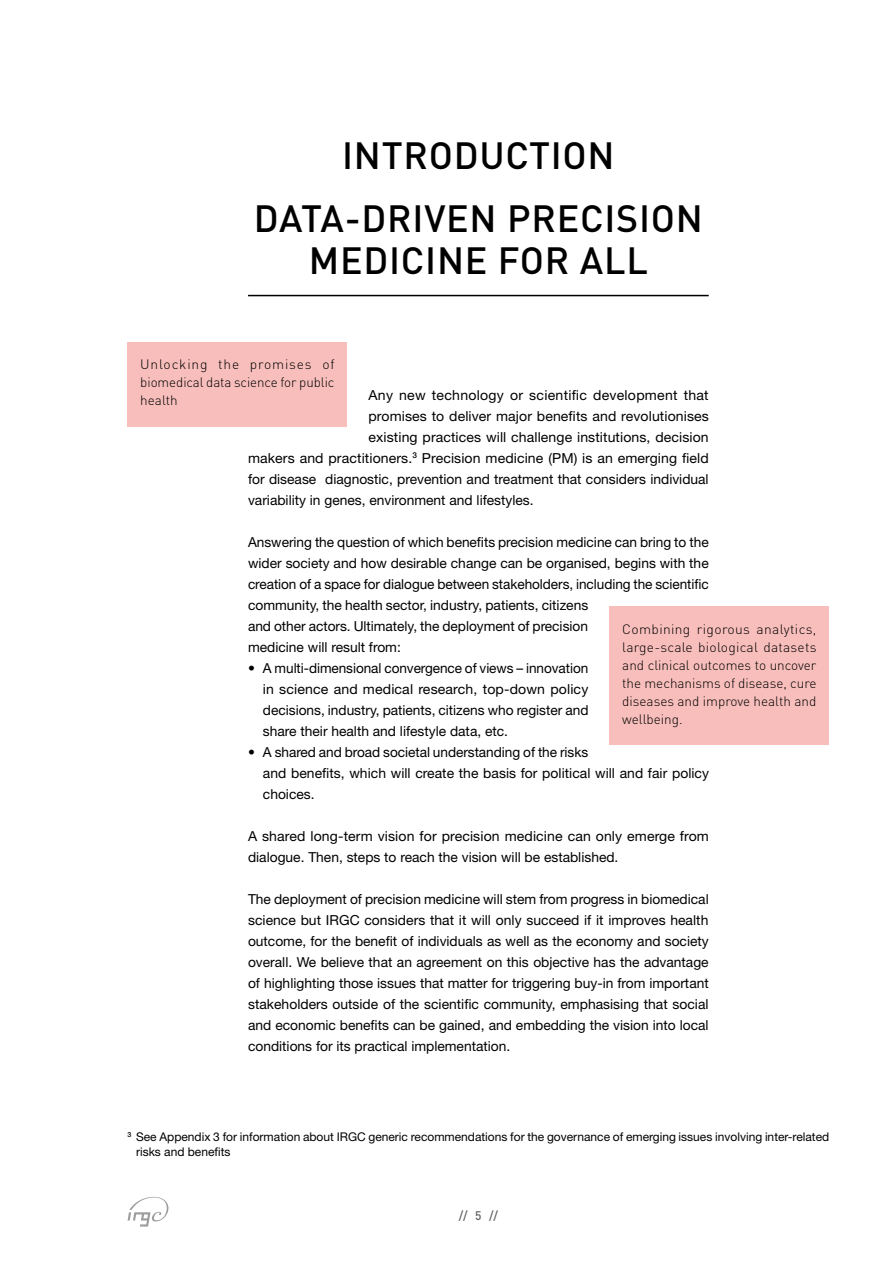
<style>
.page{position:relative;width:893px;height:1263px;background:#fff}
.page>*{position:absolute;margin:0;border:0;box-sizing:border-box;transform-origin:0 0}
.t1{font:500 37.5px/63px "DIN";letter-spacing:.02em;color:#000;text-align:center}
.t2{font:13.8px/21px "Helvetica Neue LT Std";color:#000}
.t3{font:13.8px "Helvetica Neue LT Std";letter-spacing:.02em;color:#000}
.t4{font:300 13.5px/18px "DIN";color:#000;text-align:justify}
.t5{font:500 12.3px "DIN";color:#626261}
.t6{font:12px/15px "Helvetica Neue LT Std";color:#000}
</style>
<div class="page">
<svg style="left:128px;top:1197px;width:40px;height:29px"></svg>
<hr style="left:248px;top:190px;width:461px;height:1px;background:#000">
<hr style="left:248px;top:295px;width:461px;height:1px;background:#000">
<div style="left:128px;top:342px;width:219px;height:84px;background:#f7bebb"></div>
<div style="left:609px;top:606px;width:220px;height:139px;background:#f7bebb"></div>
<div style="left:184px;top:183px;width:524px;height:13px;background:#fff"></div>
<h1 class="t1" style="left:254px;top:122px;width:451px">INTRODUCTION<br>DATA-DRIVEN PRECISION</h1>
<h1 class="t1" style="left:309px;top:227px;width:341px">MEDICINE FOR ALL</h1>
<p class="t4" style="left:140px;top:355px;width:196px">Unlocking the promises of biomedical data science for public health</p>
<p class="t3" style="left:369px;top:387px;width:342px">Any new technology or scientific development that</p>
<p class="t2" style="left:369px;top:405px;width:342px">promises to deliver major benefits and revolutionises</p>
<p class="t2" style="left:369px;top:426px;width:342px">existing practices will challenge institutions, decision</p>
<p class="t2" style="left:248px;top:447px;width:462px">makers and practitioners.<sup>3</sup> Precision medicine (PM) is an emerging field</p>
<p class="t2" style="left:248px;top:468px;width:462px">for disease diagnostic, prevention and treatment that considers individual</p>
<p class="t2" style="left:248px;top:489px;width:287px">variability in genes, environment and lifestyles.</p>
<p class="t2" style="left:248px;top:531px;width:462px">Answering the question of which benefits precision medicine can bring to the wider society and how desirable change can be organised, begins with the creation of a space for dialogue between stakeholders, including the scientific community, the health sector, industry, patients, citizens<br>and other actors. Ultimately, the deployment of precision<br>medicine will result from:</p>
<p class="t2" style="left:263px;top:657px;width:327px;text-align:justify;text-indent:-15px">• A multi-dimensional convergence of views – innovation in science and medical research, top-down policy decisions, industry, patients, citizens who register and share their health and lifestyle data, etc.</p>
<p class="t2" style="left:263px;top:741px;width:448px;text-indent:-15px">• A shared and broad societal understanding of the risks<br>and benefits, which will create the basis for political will and fair policy choices.</p>
<p class="t2" style="left:248px;top:825px;width:462px">A shared long-term vision for precision medicine can only emerge from dialogue. Then, steps to reach the vision will be established.</p>
<p class="t2" style="left:248px;top:888px;width:462px;text-align:justify">The deployment of precision medicine will stem from progress in biomedical science but IRGC considers that it will only succeed if it improves health outcome, for the benefit of individuals as well as the economy and society overall. We believe that an agreement on this objective has the advantage of highlighting those issues that matter for triggering buy-in from important stakeholders outside of the scientific community, emphasising that social and economic benefits can be gained, and embedding the vision into local conditions for its practical implementation.</p>
<p class="t4" style="left:622px;top:620px;width:196px">Combining rigorous analytics, large-scale biological datasets and clinical outcomes to uncover the mechanisms of disease, cure diseases and improve health and wellbeing.</p>
<p class="t6" style="left:136px;top:1129px;width:695px;text-indent:-9px"><sup>3</sup> See Appendix 3 for information about IRGC generic recommendations for the governance of emerging issues involving inter-related risks and benefits</p>
<p class="t5" style="left:459px;top:1208px;width:41px">// 5 //</p>
</div>
